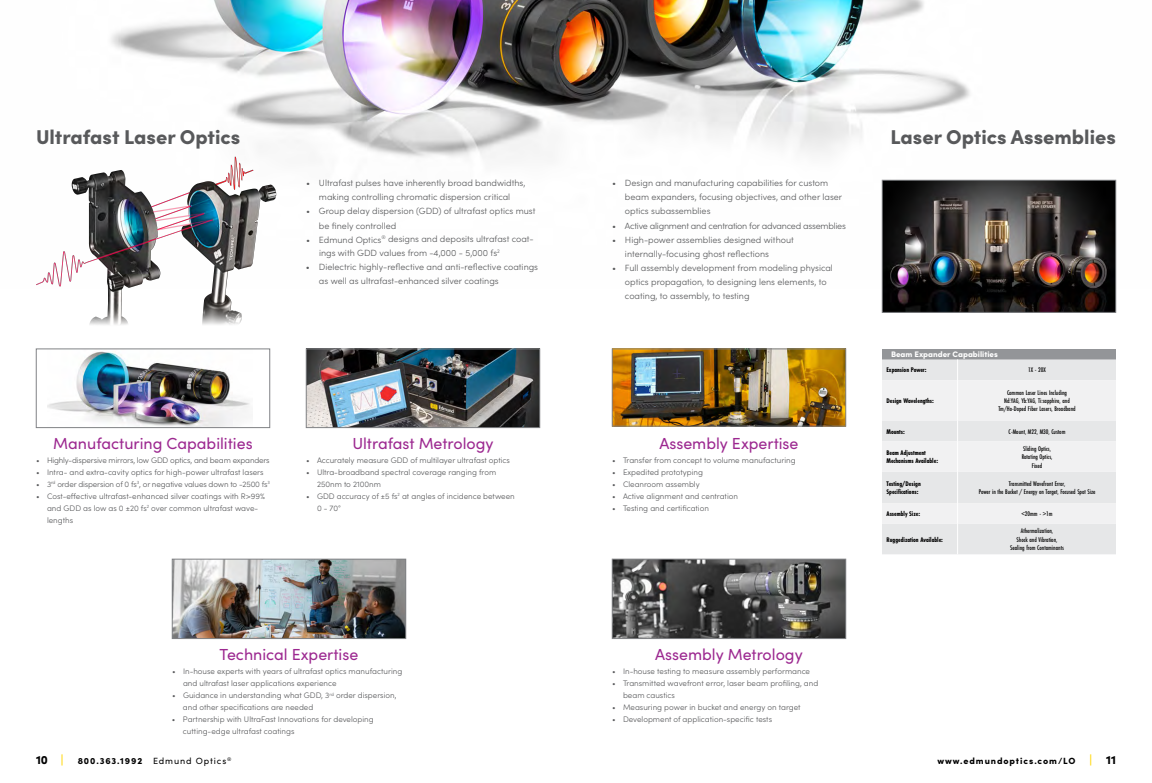
<style>
.page{position:relative;width:1152px;height:783px;background:#fff}
.page>*{position:absolute;margin:0;border:0;box-sizing:border-box;transform-origin:0 0}
.t1{font:900 20px "Sofia Pro";color:#58595b}
.t2{font:16px "Sofia Pro";color:#9c2890}
.t3{font:300 9px/14px "Sofia Pro";color:#58595b}
.t4{font:900 9px "Sofia Pro";letter-spacing:.1em;color:#000}
.t5{font:300 9px "Sofia Pro";letter-spacing:-.025em;color:#58595b}
.t6{font:300 8px/12px "Sofia Pro";color:#58595b}
.t7{font:300 8px "Sofia Pro";letter-spacing:-.02em;color:#58595b}
.t8{font:900 8px "Sofia Pro";color:#fff}
.t9{font:500 7px/8.4px "Futura PT Cond";color:#000;text-align:center}
.t10{font:700 7px/8.4px "Futura PT Cond";color:#000}
.s1{font-size:12px}
.s2{font-size:12px;color:#ffd600}
.s3{font-weight:400}
</style>
<div class="page">
<img style="left:111px;top:0;width:1006px;height:289px">
<img style="left:884px;top:182px;width:230px;height:129px">
<div style="left:882px;top:180px;width:234px;height:133px;border:1px solid #808285"></div>
<div style="left:882px;top:349px;width:234px;height:10px;background:#939598"></div>
<div style="left:882px;top:524px;width:234px;height:30px;background:#e6e7e8"></div>
<svg style="left:882px;top:359px;width:234px;height:165px"></svg>
<hr style="left:957px;top:524px;width:1px;height:30px;background:#fff">
<img style="left:614px;top:351px;width:230px;height:73px">
<div style="left:612px;top:349px;width:234px;height:77px;border:1px solid #808285"></div>
<img style="left:614px;top:561px;width:230px;height:76px">
<div style="left:612px;top:559px;width:234px;height:80px;border:1px solid #808285"></div>
<img style="left:36px;top:152px;width:245px;height:173px">
<img style="left:48px;top:351px;width:202px;height:75px">
<div style="left:36px;top:349px;width:234px;height:79px;border:1px solid #808285"></div>
<img style="left:308px;top:351px;width:230px;height:75px">
<div style="left:306px;top:349px;width:234px;height:79px;border:1px solid #808285"></div>
<img style="left:174px;top:561px;width:230px;height:76px">
<div style="left:172px;top:559px;width:234px;height:80px;border:1px solid #808285"></div>
<h1 class="t1" style="left:36px;top:121px;width:206px">Ultrafast Laser Optics</h1>
<p class="t3" style="left:306px;top:176px;width:221px;text-align:center">• Ultrafast pulses have inherently broad bandwidths, making controlling chromatic dispersion critical</p>
<p class="t3" style="left:319px;top:204px;width:218px;text-indent:-13px">• Group delay dispersion (GDD) of ultrafast optics must be finely controlled</p>
<p class="t3" style="left:319px;top:232px;width:216px;text-indent:-13px">• Edmund Optics<sup>®</sup> designs and deposits ultrafast coat&shy;ings with GDD values from -4,000 - 5,000 fs<sup>2</sup></p>
<p class="t3" style="left:319px;top:260px;width:221px;text-indent:-13px">• Dielectric highly-reflective and anti-reflective coatings as well as ultrafast-enhanced silver coatings</p>
<h2 class="t2" style="left:53px;top:432px;width:201px">Manufacturing Capabilities</h2>
<p class="t7" style="left:36px;top:454px;width:235px">• Highly-dispersive mirrors, low GDD optics, and beam expanders</p>
<p class="t6" style="left:36px;top:466px;width:229px">• Intra- and extra-cavity optics for high-power ultrafast lasers</p>
<p class="t6" style="left:36px;top:478px;width:236px">• 3<sup>rd</sup> order dispersion of 0 fs<sup>3</sup>, or negative values down to -2500 fs<sup>3</sup></p>
<p class="t6" style="left:47px;top:490px;width:219px;text-indent:-11px">• Cost-effective ultrafast-enhanced silver coatings with R&gt;99% and GDD as low as 0 ±20 fs<sup>2</sup> over common ultrafast wave&shy;lengths</p>
<h2 class="t2" style="left:352px;top:432px;width:143px">Ultrafast Metrology</h2>
<p class="t6" style="left:306px;top:454px;width:206px">• Accurately measure GDD of multilayer ultrafast optics</p>
<p class="t6" style="left:317px;top:466px;width:181px;text-indent:-11px">• Ultra-broadband spectral coverage ranging from<br>250nm to 2100nm</p>
<p class="t6" style="left:317px;top:490px;width:199px;text-indent:-11px">• GDD accuracy of ±5 fs<sup>2</sup> at angles of incidence between<br>0 - 70°</p>
<h2 class="t2" style="left:220px;top:643px;width:140px">Technical Expertise</h2>
<p class="t6" style="left:183px;top:665px;width:221px;text-indent:-11px">• In-house experts with years of ultrafast optics manufacturing and ultrafast laser applications experience</p>
<p class="t6" style="left:183px;top:689px;width:215px;text-indent:-11px">• Guidance in understanding what GDD, 3<sup>rd</sup> order dispersion, and other specifications are needed</p>
<p class="t6" style="left:183px;top:713px;width:192px;text-indent:-11px">• Partnership with UltraFast Innovations for developing cutting-edge ultrafast coatings</p>
<p class="t3" style="left:625px;top:176px;width:219px;text-indent:-13px">• Design and manufacturing capabilities for custom beam expanders, focusing objectives, and other laser optics subassemblies</p>
<p class="t5" style="left:612px;top:219px;width:235px">• Active alignment and centration for advanced assemblies</p>
<p class="t3" style="left:625px;top:232px;width:170px;text-indent:-13px">• High-power assemblies designed without internally-focusing ghost reflections</p>
<p class="t3" style="left:625px;top:260px;width:209px;text-indent:-13px">• Full assembly development from modeling physical optics propagation, to designing lens elements, to coating, to assembly, to testing</p>
<h2 class="t2" style="left:659px;top:432px;width:141px">Assembly Expertise</h2>
<p class="t6" style="left:612px;top:454px;width:185px">• Transfer from concept to volume manufacturing</p>
<p class="t6" style="left:612px;top:466px;width:92px">• Expedited prototyping</p>
<p class="t6" style="left:612px;top:478px;width:89px">• Cleanroom assembly</p>
<p class="t6" style="left:612px;top:490px;width:128px">• Active alignment and centration</p>
<p class="t6" style="left:612px;top:502px;width:99px">• Testing and certification</p>
<h2 class="t2" style="left:655px;top:643px;width:149px">Assembly Metrology</h2>
<p class="t6" style="left:612px;top:665px;width:200px">• In-house testing to measure assembly performance</p>
<p class="t6" style="left:623px;top:677px;width:197px;text-indent:-11px">• Transmitted wavefront error, laser beam profiling, and beam caustics</p>
<p class="t6" style="left:612px;top:701px;width:190px">• Measuring power in bucket and energy on target</p>
<p class="t6" style="left:612px;top:713px;width:162px">• Development of application-specific tests</p>
<h1 class="t1" style="left:891px;top:121px;width:227px">Laser Optics Assemblies</h1>
<p class="t8" style="left:891px;top:348px;width:108px">Beam Expander Capabilities</p>
<p class="t10" style="left:886px;top:366px;width:42px">Expansion Power:</p>
<p class="t9" style="left:1028px;top:366px;width:19px">1X - 20X</p>
<p class="t10" style="left:886px;top:397px;width:49px">Design Wavelengths:</p>
<p class="t9" style="left:998px;top:388px;width:79px">Common Laser Lines Including<br>Nd:YAG, Yb:YAG, Ti:sapphire, and<br>Tm/Ho-Doped Fiber Lasers, Broadband</p>
<p class="t10" style="left:887px;top:427px;width:20px">Mounts:</p>
<p class="t9" style="left:1009px;top:427px;width:58px">C-Mount, M22, M30, Custom</p>
<p class="t10" style="left:887px;top:448px;width:53px">Beam Adjustment<br>Mechanisms Available:</p>
<p class="t9" style="left:1022px;top:444px;width:32px">Sliding Optics,<br>Rotating Optics,<br>Fixed</p>
<p class="t10" style="left:887px;top:479px;width:36px">Testing/Design<br>Specifications:</p>
<p class="t9" style="left:979px;top:479px;width:118px">Transmitted Wavefront Error,<br>Power in the Bucket / Energy on Target, Focused Spot Size</p>
<p class="t10" style="left:887px;top:510px;width:35px">Assembly Size:</p>
<p class="t9" style="left:1021px;top:510px;width:33px">&lt;20mm - &gt;1m</p>
<p class="t10" style="left:887px;top:535px;width:58px">Ruggedization Available:</p>
<p class="t9" style="left:1010px;top:527px;width:55px">Athermalization,<br>Shock and Vibration,<br>Sealing from Contaminants</p>
<p class="t4" style="left:36px;top:754px;width:197px"><span class="s1">10</span> <span class="s2">|</span> 800.363.1992 <span class="s3">Edmund Optics</span><sup>®</sup></p>
<p class="t4" style="left:938px;top:754px;width:180px">www.edmundoptics.com/LO <span class="s2">|</span> <span class="s1">11</span></p>
</div>
